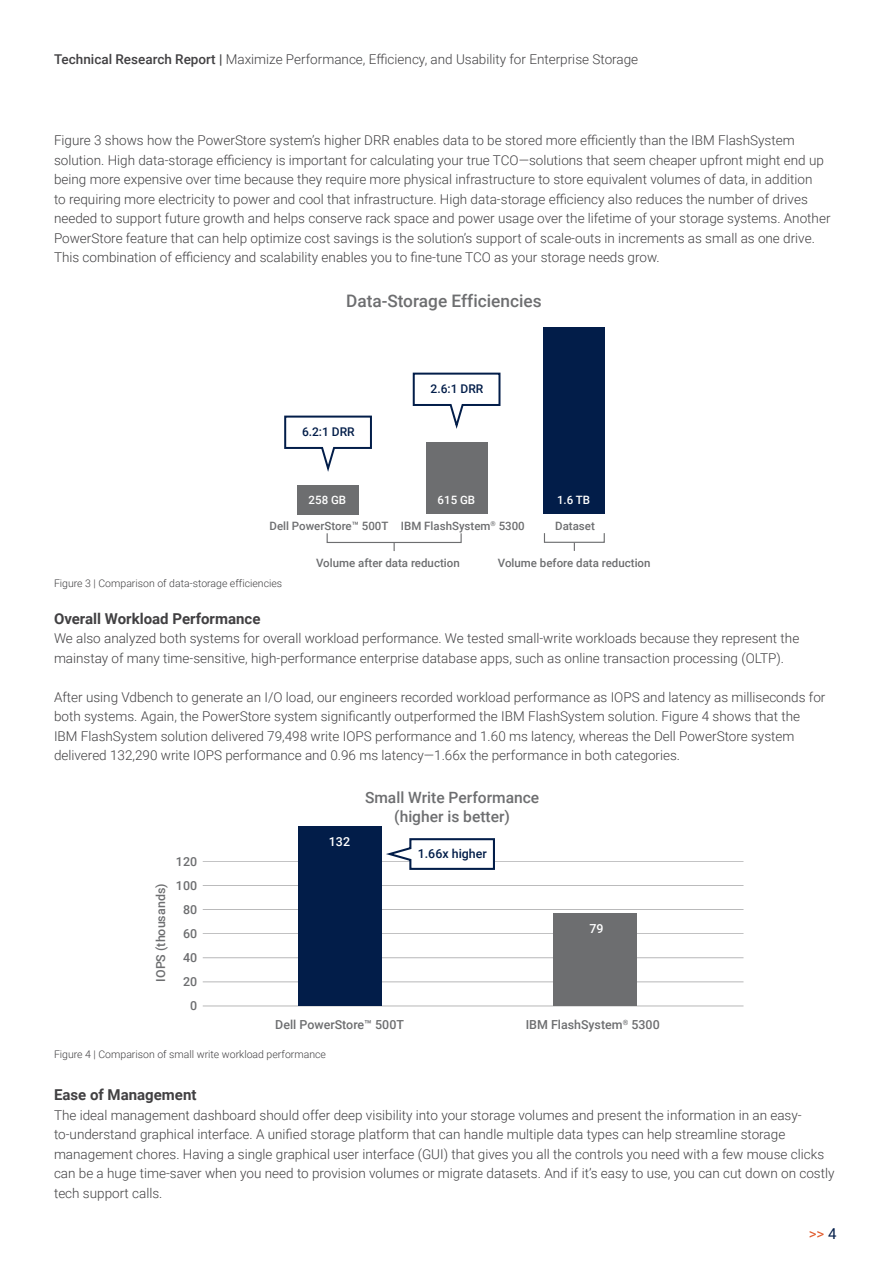
<style>
.page{position:relative;width:893px;height:1263px;background:#fff}
.page>*{position:absolute;margin:0;border:0;box-sizing:border-box;transform-origin:0 0}
.t1{font:500 17.25px "Roboto";color:#6d6e70}
.t2{font:500 15.6px/18.6px "Roboto";color:#6d6e70;text-align:center}
.t3{font:700 15px "Roboto";color:#414042}
.t4{font:15px "Roboto";color:#e0592a}
.t5{font:300 13.5px/19.5px "Roboto";color:#414042}
.t6{font:500 12.45px/24.2px "Roboto";color:#6d6e70;text-align:right}
.t7{font:500 12.45px "Roboto";color:#021d49}
.t8{font:500 12.45px "Roboto";color:#fff}
.t9{font:500 12px "Roboto";color:#021d49}
.t10{font:500 11.55px "Roboto";color:#6d6e70}
.t11{font:500 11.55px "Roboto";color:#fff}
.Figure_Table_label{font:300 10.5px "Roboto";color:#414042}
.s1{font-weight:500}
.s2{color:#021d49}
</style>
<div class="page">
<svg style="left:284px;top:415px;width:88px;height:57px"></svg>
<svg style="left:412px;top:372px;width:89px;height:57px"></svg>
<div style="left:544px;top:328px;width:61px;height:186px;background:#021d49"></div>
<div style="left:426px;top:442px;width:61px;height:72px;background:#6d6e70"></div>
<div style="left:297px;top:485px;width:62px;height:29px;background:#6d6e70"></div>
<div style="left:327px;top:533px;width:135px;height:10px;border:1px solid #6d6e70"></div>
<div style="left:544px;top:532px;width:61px;height:11px;border:1px solid #6d6e70"></div>
<hr style="left:203px;top:861px;width:540px;height:1px;background:#6d6e70">
<hr style="left:203px;top:885px;width:540px;height:1px;background:#6d6e70">
<hr style="left:203px;top:909px;width:540px;height:1px;background:#6d6e70">
<hr style="left:203px;top:933px;width:540px;height:1px;background:#6d6e70">
<hr style="left:203px;top:957px;width:540px;height:1px;background:#6d6e70">
<hr style="left:203px;top:981px;width:540px;height:1px;background:#6d6e70">
<hr style="left:203px;top:1006px;width:540px;height:1px;background:#6d6e70">
<svg style="left:382px;top:838px;width:114px;height:32px"></svg>
<div style="left:298px;top:826px;width:83px;height:179px;background:#021d49"></div>
<div style="left:554px;top:913px;width:83px;height:92px;background:#6d6e70"></div>
<p class="t5" style="left:54px;top:49px;width:586px"><span class="s1">Technical Research Report |</span> Maximize Performance, Efficiency, and Usability for Enterprise Storage</p>
<p class="t5" style="left:54px;top:130px;width:778px">Figure 3 shows how the PowerStore system’s higher DRR enables data to be stored more efficiently than the IBM FlashSystem solution. High data-storage efficiency is important for calculating your true TCO—solutions that seem cheaper upfront might end up being more expensive over time because they require more physical infrastructure to store equivalent volumes of data, in addition<br>to requiring more electricity to power and cool that infrastructure. High data-storage efficiency also reduces the number of drives needed to support future growth and helps conserve rack space and power usage over the lifetime of your storage systems. Another PowerStore feature that can help optimize cost savings is the solution’s support of scale-outs in increments as small as one drive.<br>This combination of efficiency and scalability enables you to fine-tune TCO as your storage needs grow.</p>
<p class="t1" style="left:346px;top:288px;width:197px">Data-Storage Efficiencies</p>
<p class="t9" style="left:302px;top:424px;width:54px">6.2:1 DRR</p>
<p class="t9" style="left:431px;top:381px;width:54px">2.6:1 DRR</p>
<p class="t11" style="left:309px;top:492px;width:39px">258 GB</p>
<p class="t11" style="left:438px;top:492px;width:39px">615 GB</p>
<p class="t11" style="left:557px;top:492px;width:35px">1.6 TB</p>
<p class="t10" style="left:270px;top:517px;width:120px">Dell PowerStore™ 500T</p>
<p class="t10" style="left:316px;top:554px;width:145px">Volume after data reduction</p>
<p class="t10" style="left:498px;top:554px;width:154px">Volume before data reduction</p>
<p class="t10" style="left:401px;top:517px;width:125px">IBM FlashSystem<sup>®</sup> 5300</p>
<p class="t10" style="left:555px;top:517px;width:41px">Dataset</p>
<p class="Figure_Table_label" style="left:54px;top:576px;width:230px">Figure 3 | Comparison of data-storage efficiencies</p>
<h3 class="t3" style="left:54px;top:608px;width:208px">Overall Workload Performance</h3>
<p class="t5" style="left:54px;top:628px;width:747px">We also analyzed both systems for overall workload performance. We tested small-write workloads because they represent the mainstay of many time-sensitive, high-performance enterprise database apps, such as online transaction processing (OLTP).</p>
<p class="t5" style="left:54px;top:687px;width:773px">After using Vdbench to generate an I/O load, our engineers recorded workload performance as IOPS and latency as milliseconds for both systems. Again, the PowerStore system significantly outperformed the IBM FlashSystem solution. Figure 4 shows that the IBM FlashSystem solution delivered 79,498 write IOPS performance and 1.60 ms latency, whereas the Dell PowerStore system delivered 132,290 write IOPS performance and 0.96 ms latency—1.66x the performance in both categories.</p>
<p class="t6" style="left:148px;top:981px;width:99px;rotate:-90deg">IOPS (thousands)</p>
<p class="t6" style="left:176px;top:849px;width:23px">120<br>100<br>80<br>60<br>40<br>20<br>0</p>
<p class="t8" style="left:329px;top:833px;width:23px">132</p>
<p class="t2" style="left:365px;top:788px;width:176px">Small Write Performance (higher is better)</p>
<p class="t7" style="left:418px;top:844px;width:71px">1.66x higher</p>
<p class="t8" style="left:589px;top:920px;width:16px">79</p>
<p class="t6" style="left:275px;top:1012px;width:130px">Dell PowerStore™ 500T</p>
<p class="t6" style="left:526px;top:1012px;width:136px">IBM FlashSystem<sup>®</sup> 5300</p>
<p class="Figure_Table_label" style="left:54px;top:1046px;width:273px">Figure 4 | Comparison of small write workload performance</p>
<h3 class="t3" style="left:54px;top:1084px;width:144px">Ease of Management</h3>
<p class="t5" style="left:54px;top:1105px;width:782px">The ideal management dashboard should offer deep visibility into your storage volumes and present the information in an easy&shy;to-understand graphical interface. A unified storage platform that can handle multiple data types can help streamline storage management chores. Having a single graphical user interface (GUI) that gives you all the controls you need with a few mouse clicks can be a huge time-saver when you need to provision volumes or migrate datasets. And if it’s easy to use, you can cut down on costly tech support calls.</p>
<p class="t4" style="left:809px;top:1223px;width:29px">&gt;&gt; <span class="s2">4</span></p>
</div>
